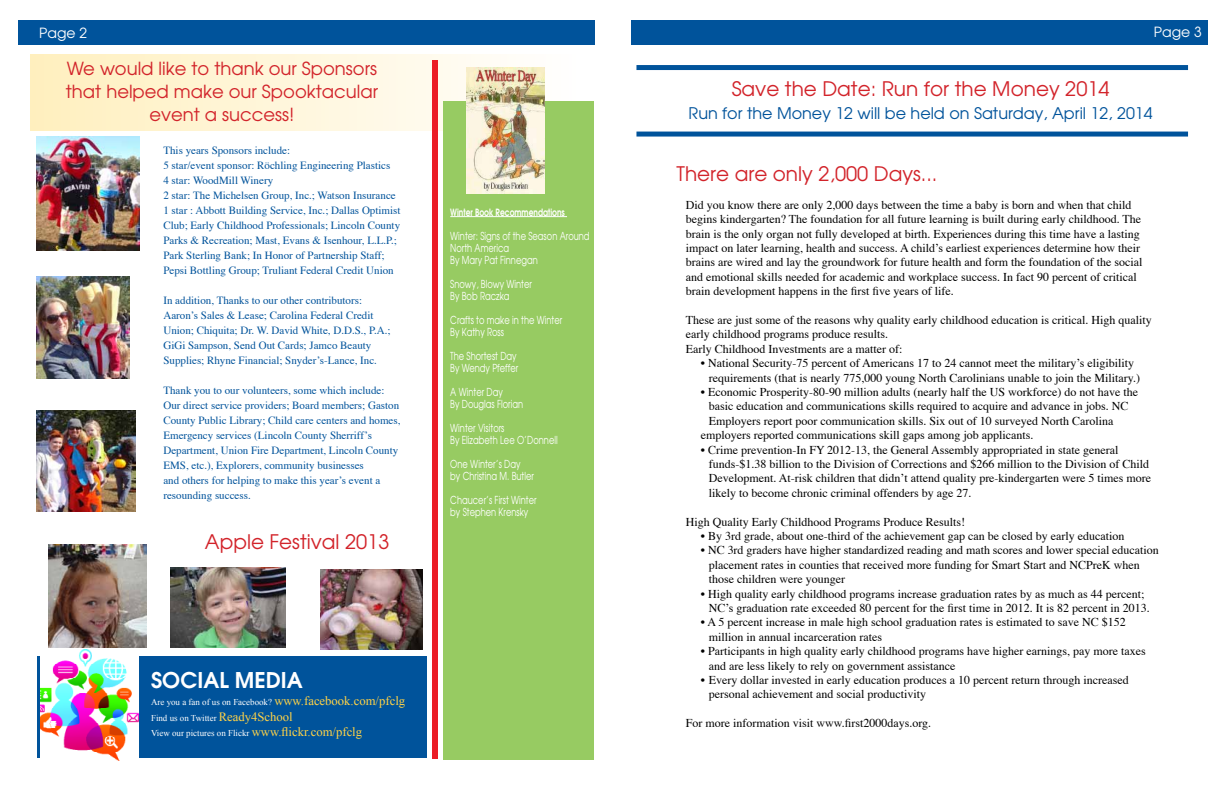
<style>
.page{position:relative;width:1224px;height:792px;background:#fff}
.page>*{position:absolute;margin:0;border:0;box-sizing:border-box;transform-origin:0 0}
.t1{font:600 21.6px "Avant Garde";color:#fff}
.t2{font:20px "Avant Garde";color:#d2232a}
.t3{font:18px/23px "Avant Garde";color:#d2232a;text-align:center}
.t4{font:16px "Avant Garde";color:#00539b}
.t5{font:14px "Avant Garde";color:#fff}
.t6{font:12px/14.4px "Times";color:#000}
.t7{font:11px/15px "Times";color:#00539b}
.t8{font:11px/12px "Avant Garde";color:#fff;scale:.76 1}
.t9{font:600 10px "Avant Garde";color:#fff;scale:.76 1}
.t10{font:9px/15.2px "Times New Roman";color:#fff}
.s1{font-size:12.7px;color:#ffd346}
</style>
<div class="page">
<div style="left:18px;top:20px;width:576px;height:25px;background:#00539b"></div>
<div style="left:631px;top:20px;width:576px;height:25px;background:#00539b"></div>
<div style="left:37px;top:656px;width:389px;height:102px;background:#00539b"></div>
<img style="left:40px;top:649px;width:98px;height:111px">
<div style="left:636px;top:132px;width:552px;height:5px;background:#00539b"></div>
<div style="left:636px;top:65px;width:552px;height:5px;background:#00539b"></div>
<div style="left:31px;top:55px;width:546px;height:75px;background:linear-gradient(to right,#fff0c0,#fefdfa)"></div>
<div style="left:432px;top:60px;width:6px;height:699px;background:#eb1c26"></div>
<div style="left:444px;top:101px;width:150px;height:659px;background:#97cb62"></div>
<hr style="left:450px;top:216px;width:117px;height:1px;background:#fff">
<img style="left:37px;top:137px;width:103px;height:113px">
<img style="left:37px;top:277px;width:93px;height:101px">
<img style="left:37px;top:410px;width:99px;height:101px">
<img style="left:48px;top:545px;width:98px;height:102px">
<img style="left:170px;top:568px;width:115px;height:79px">
<img style="left:320px;top:569px;width:103px;height:80px">
<img style="left:467px;top:68px;width:77px;height:126px">
<p class="t5" style="left:39px;top:24px;width:50px">Page 2</p>
<p class="t5" style="left:1154px;top:24px;width:50px">Page 3</p>
<h3 class="t3" style="left:66px;top:57px;width:314px">We would like to thank our Sponsors that helped make our Spooktacular event a success!</h3>
<p class="t7" style="left:163px;top:144px;width:239px">This years Sponsors include:<br>5 star/event sponsor: Röchling Engineering Plastics<br>4 star: WoodMill Winery<br>2 star: The Michelsen Group, Inc.; Watson Insurance 1 star : Abbott Building Service, Inc.; Dallas Optimist Club; Early Childhood Professionals; Lincoln County Parks &amp; Recreation; Mast, Evans &amp; Isenhour, L.L.P.; Park Sterling Bank; In Honor of Partnership Staff; Pepsi Bottling Group; Truliant Federal Credit Union</p>
<p class="t7" style="left:163px;top:294px;width:229px">In addition, Thanks to our other contributors:<br>Aaron’s Sales &amp; Lease; Carolina Federal Credit Union; Chiquita; Dr. W. David White, D.D.S., P.A.; GiGi Sampson, Send Out Cards; Jamco Beauty Supplies; Rhyne Financial; Snyder’s-Lance, Inc.</p>
<p class="t7" style="left:163px;top:384px;width:239px">Thank you to our volunteers, some which include:<br>Our direct service providers; Board members; Gaston County Public Library; Child care centers and homes, Emergency services (Lincoln County Sherriff’s Department, Union Fire Department, Lincoln County EMS, etc.), Explorers, community businesses<br>and others for helping to make this year’s event a resounding success.</p>
<h2 class="t2" style="left:205px;top:530px;width:186px">Apple Festival 2013</h2>
<p class="t9" style="left:450px;top:205px;width:152px">Winter Book Recommendations</p>
<p class="t8" style="left:450px;top:229px;width:185px">Winter: Signs of the Season Around<br>North America<br>By Mary Pat Finnegan</p>
<p class="t8" style="left:450px;top:278px;width:109px">Snowy, Blowy Winter<br>By Bob Raczka</p>
<p class="t8" style="left:450px;top:314px;width:149px">Crafts to make in the Winter<br>By Kathy Ross</p>
<p class="t8" style="left:450px;top:350px;width:91px">The Shortest Day<br>By Wendy Pfeffer</p>
<p class="t8" style="left:450px;top:386px;width:97px">A Winter Day<br>By Douglas Florian</p>
<p class="t8" style="left:450px;top:422px;width:143px">Winter Visitors<br>By Elizabeth Lee O’Donnell</p>
<p class="t8" style="left:450px;top:458px;width:112px">One Winter’s Day<br>by Christina M. Butler</p>
<p class="t8" style="left:450px;top:494px;width:115px">Chaucer’s First Winter by Stephen Krensky</p>
<h1 class="t1" style="left:151px;top:666px;width:153px">SOCIAL MEDIA</h1>
<p class="t10" style="left:151px;top:695px;width:256px">Are you a fan of us on Facebook? <span class="s1">www.facebook.com/pfclg<br></span>Find us on Twitter <span class="s1">Ready4School<br></span>View our pictures on Flickr <span class="s1">www.flickr.com/pfclg</span></p>
<h2 class="t2" style="left:732px;top:76px;width:379px">Save the Date: Run for the Money 2014</h2>
<h3 class="t4" style="left:689px;top:103px;width:465px">Run for the Money 12 will be held on Saturday, April 12, 2014</h3>
<h2 class="t2" style="left:677px;top:161px;width:262px">There are only 2,000 Days...</h2>
<p class="t6" style="left:686px;top:198px;width:458px">Did you know there are only 2,000 days between the time a baby is born and when that child begins kindergarten? The foundation for all future learning is built during early childhood. The brain is the only organ not fully developed at birth. Experiences during this time have a lasting impact on later learning, health and success. A child’s earliest experiences determine how their brains are wired and lay the groundwork for future health and form the foundation of the social and emotional skills needed for academic and workplace success. In fact 90 percent of critical brain development happens in the first five years of life.</p>
<p class="t6" style="left:686px;top:313px;width:467px">These are just some of the reasons why quality early childhood education is critical. High quality early childhood programs produce results.<br>Early Childhood Investments are a matter of:</p>
<p class="t6" style="left:709px;top:357px;width:433px;text-indent:-8px">• National Security-75 percent of Americans 17 to 24 cannot meet the military’s eligibility requirements (that is nearly 775,000 young North Carolinians unable to join the Military.)</p>
<p class="t6" style="left:701px;top:385px;width:439px">• Economic Prosperity-80-90 million adults (nearly half the US workforce) do not have the</p>
<p class="t6" style="left:709px;top:400px;width:421px">basic education and communications skills required to acquire and advance in jobs. NC</p>
<p class="t6" style="left:709px;top:414px;width:406px">Employers report poor communication skills. Six out of 10 surveyed North Carolina</p>
<p class="t6" style="left:701px;top:429px;width:334px">employers reported communications skill gaps among job applicants.</p>
<p class="t6" style="left:709px;top:443px;width:444px;text-indent:-8px">• Crime prevention-In FY 2012-13, the General Assembly appropriated in state general funds-$1.38 billion to the Division of Corrections and $266 million to the Division of Child Development. At-risk children that didn’t attend quality pre-kindergarten were 5 times more likely to become chronic criminal offenders by age 27.</p>
<p class="t6" style="left:686px;top:515px;width:281px">High Quality Early Childhood Programs Produce Results!</p>
<p class="t6" style="left:701px;top:529px;width:425px">• By 3rd grade, about one-third of the achievement gap can be closed by early education</p>
<p class="t6" style="left:709px;top:544px;width:451px;text-indent:-8px">• NC 3rd graders have higher standardized reading and math scores and lower special education placement rates in counties that received more funding for Smart Start and NCPreK when those children were younger</p>
<p class="t6" style="left:709px;top:587px;width:442px;text-indent:-8px">• High quality early childhood programs increase graduation rates by as much as 44 percent;<br>NC’s graduation rate exceeded 80 percent for the first time in 2012. It is 82 percent in 2013.</p>
<p class="t6" style="left:709px;top:616px;width:418px;text-indent:-8px">• A 5 percent increase in male high school graduation rates is estimated to save NC $152 million in annual incarceration rates</p>
<p class="t6" style="left:709px;top:645px;width:438px;text-indent:-8px">• Participants in high quality early childhood programs have higher earnings, pay more taxes and are less likely to rely on government assistance</p>
<p class="t6" style="left:709px;top:673px;width:421px;text-indent:-8px">• Every dollar invested in early education produces a 10 percent return through increased personal achievement and social productivity</p>
<p class="t6" style="left:686px;top:717px;width:247px">For more information visit www.first2000days.org.</p>
</div>
